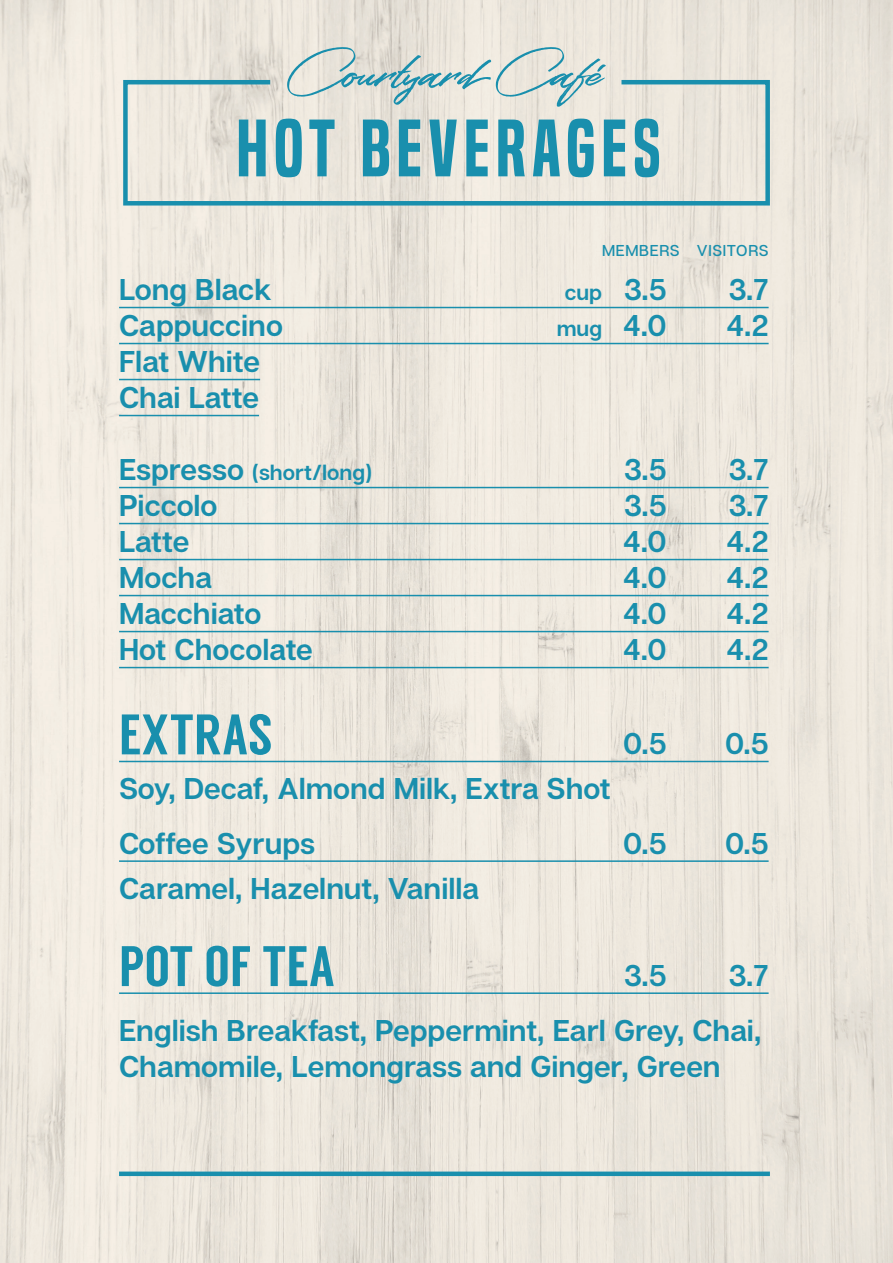
<style>
.page{position:relative;width:893px;height:1263px;background:#fff}
.page>*{position:absolute;margin:0;border:0;box-sizing:border-box;transform-origin:0 0}
.t1{font:75px "Built Titling Sb";letter-spacing:.08em;color:#198fad}
.t2{font:67.5px "Colatin";color:#198fad}
.t3{font:57px "Langdon";color:#198fad}
.t4{font:600 30px/36px "Articulat C Fv 2";color:#198fad}
.t5{font:600 21.75px "Articulat C Fv 2";color:#198fad}
.t6{font:500 15.75px "Articulat C Fv 2";letter-spacing:.04em;color:#198fad}
.s1{font-size:30px}
</style>
<div class="page">
<img style="left:0;top:0;width:893px;height:1263px">
<hr style="left:119px;top:307px;width:650px;height:1px;background:#198fad">
<hr style="left:119px;top:343px;width:650px;height:1px;background:#198fad">
<hr style="left:119px;top:379px;width:141px;height:1px;background:#198fad">
<hr style="left:119px;top:415px;width:140px;height:1px;background:#198fad">
<hr style="left:119px;top:487px;width:650px;height:1px;background:#198fad">
<hr style="left:119px;top:523px;width:650px;height:1px;background:#198fad">
<hr style="left:119px;top:559px;width:650px;height:1px;background:#198fad">
<hr style="left:119px;top:595px;width:650px;height:1px;background:#198fad">
<hr style="left:119px;top:631px;width:650px;height:1px;background:#198fad">
<hr style="left:119px;top:667px;width:650px;height:1px;background:#198fad">
<hr style="left:119px;top:761px;width:650px;height:1px;background:#198fad">
<hr style="left:119px;top:860px;width:650px;height:2px;background:#198fad">
<hr style="left:119px;top:992px;width:650px;height:2px;background:#198fad">
<svg style="left:121px;top:78px;width:651px;height:130px;background:#e0e1d9"></svg>
<div style="left:119px;top:1171px;width:651px;height:5px;background:#198fad"></div>
<p class="t2" style="left:287px;top:28px;width:317px">Courtyard Café</p>
<p class="t1" style="left:237px;top:104px;width:426px">HOT BEVERAGES</p>
<p class="t6" style="left:602px;top:241px;width:168px">MEMBERS VISITORS</p>
<p class="t4" style="left:119px;top:273px;width:154px">Long Black</p>
<p class="t5" style="left:565px;top:280px;width:103px">cup <span class="s1">3.5</span></p>
<p class="t4" style="left:729px;top:273px;width:41px">3.7</p>
<p class="t4" style="left:119px;top:309px;width:165px">Cappuccino</p>
<p class="t5" style="left:557px;top:316px;width:111px">mug <span class="s1">4.0</span></p>
<p class="t4" style="left:726px;top:309px;width:44px">4.2</p>
<p class="t4" style="left:119px;top:345px;width:143px">Flat White</p>
<p class="t4" style="left:119px;top:381px;width:141px">Chai Latte</p>
<p class="t5" style="left:119px;top:460px;width:255px"><span class="s1">Espresso</span> (short/long)</p>
<p class="t4" style="left:624px;top:453px;width:44px">3.5</p>
<p class="t4" style="left:729px;top:453px;width:41px">3.7</p>
<p class="t4" style="left:119px;top:489px;width:100px">Piccolo</p>
<p class="t4" style="left:624px;top:489px;width:44px">3.5</p>
<p class="t4" style="left:729px;top:489px;width:41px">3.7</p>
<p class="t4" style="left:119px;top:525px;width:72px">Latte</p>
<p class="t4" style="left:623px;top:525px;width:45px">4.0</p>
<p class="t4" style="left:726px;top:525px;width:44px">4.2</p>
<p class="t4" style="left:119px;top:561px;width:94px">Mocha</p>
<p class="t4" style="left:623px;top:561px;width:45px">4.0</p>
<p class="t4" style="left:726px;top:561px;width:44px">4.2</p>
<p class="t4" style="left:119px;top:597px;width:144px">Macchiato</p>
<p class="t4" style="left:623px;top:597px;width:45px">4.0</p>
<p class="t4" style="left:726px;top:597px;width:44px">4.2</p>
<p class="t4" style="left:119px;top:633px;width:195px">Hot Chocolate</p>
<p class="t4" style="left:623px;top:633px;width:45px">4.0</p>
<p class="t4" style="left:726px;top:633px;width:44px">4.2</p>
<p class="t3" style="left:119px;top:701px;width:155px">EXTRAS</p>
<p class="t4" style="left:623px;top:727px;width:45px">0.5</p>
<p class="t4" style="left:725px;top:727px;width:45px">0.5</p>
<p class="t4" style="left:119px;top:772px;width:493px">Soy, Decaf, Almond Milk, Extra Shot</p>
<p class="t4" style="left:119px;top:827px;width:198px">Coffee Syrups</p>
<p class="t4" style="left:623px;top:827px;width:45px">0.5</p>
<p class="t4" style="left:725px;top:827px;width:45px">0.5</p>
<p class="t4" style="left:119px;top:871px;width:361px">Caramel, Hazelnut, Vanilla</p>
<p class="t3" style="left:119px;top:933px;width:218px">POT OF TEA</p>
<p class="t4" style="left:624px;top:959px;width:44px">3.5</p>
<p class="t4" style="left:729px;top:959px;width:41px">3.7</p>
<p class="t4" style="left:119px;top:1014px;width:644px">English Breakfast, Peppermint, Earl Grey, Chai,<br>Chamomile, Lemongrass and Ginger, Green</p>
</div>
